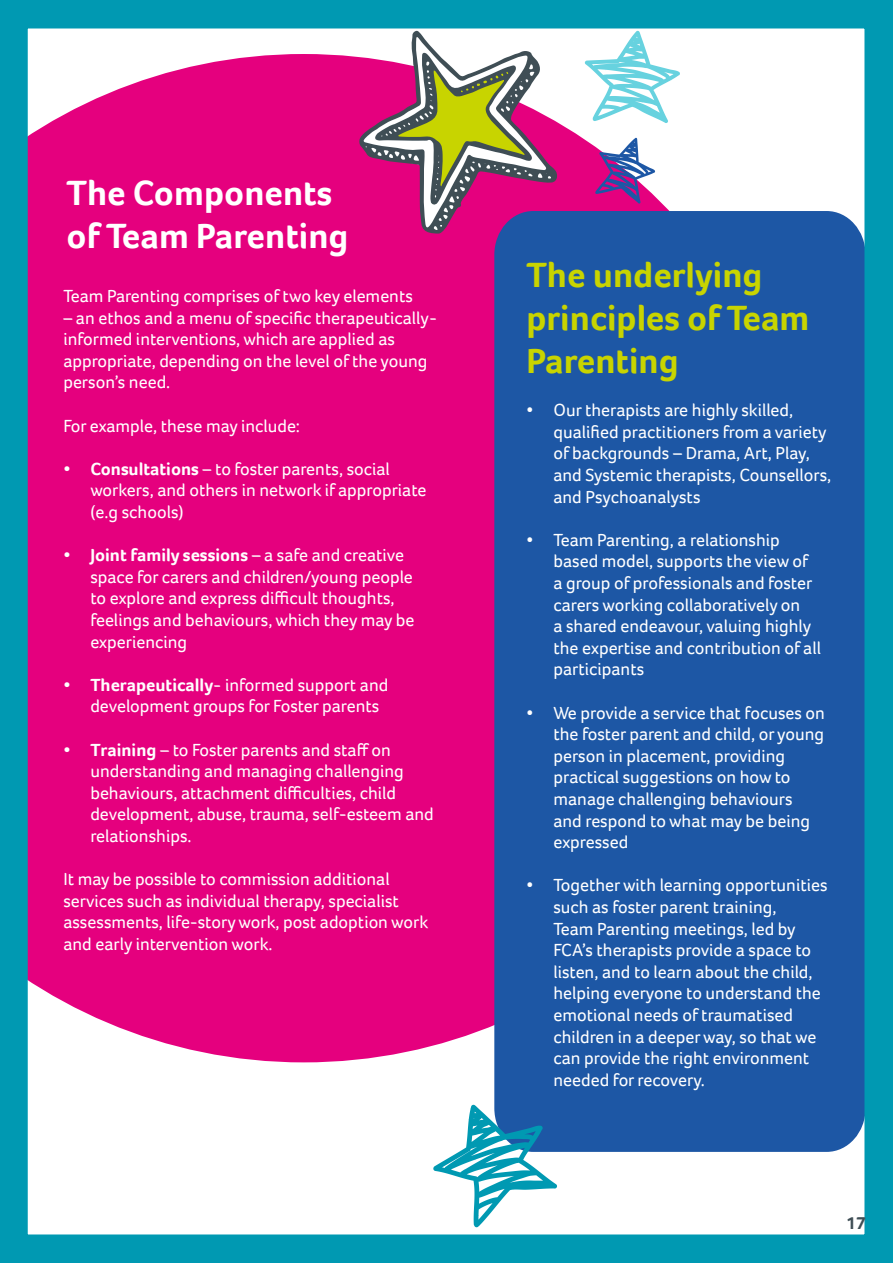
<style>
.page{position:relative;width:893px;height:1263px;background:#fff}
.page>*{position:absolute;margin:0;border:0;box-sizing:border-box;transform-origin:0 0}
.t1{font:700 36px/43.2px "Foco";color:#c8d400}
.t2{font:700 36px/43.2px "Foco";color:#fff}
.t3{font:18px/21.6px "Foco";color:#fff}
.t4{font:700 18px "Foco";color:#3f4e55}
.s1{font-weight:700}
</style>
<div class="page">
<div style="left:29px;top:54px;width:641px;height:1008px;background:#e5007e"></div>
<div style="left:494px;top:211px;width:370px;height:941px;background:#1d57a5"></div>
<svg style="left:359px;top:30px;width:198px;height:204px"></svg>
<svg style="left:595px;top:138px;width:60px;height:66px"></svg>
<svg style="left:585px;top:31px;width:95px;height:92px"></svg>
<svg style="left:433px;top:1105px;width:124px;height:122px"></svg>
<div style="left:0;top:0;width:893px;height:1263px;border:28px solid #0099b2"></div>
<h1 class="t2" style="left:67px;top:171px;width:283px">The Components of Team Parenting</h1>
<p class="t3" style="left:63px;top:285px;width:351px">Team Parenting comprises of two key elements</p>
<p class="t3" style="left:63px;top:306px;width:375px">– an ethos and a menu of specific therapeutically&shy;informed interventions, which are applied as appropriate, depending on the level of the young person’s need.</p>
<p class="t3" style="left:63px;top:414px;width:238px">For example, these may include:</p>
<p class="t3" style="left:90px;top:458px;width:338px;text-indent:-27px"><span class="s1">• Consultations –</span> to foster parents, social workers, and others in network if appropriate (e.g schools)</p>
<p class="t3" style="left:90px;top:544px;width:325px;text-indent:-27px"><span class="s1">• Joint family sessions –</span> a safe and creative space for carers and children/young people to explore and express difficult thoughts, feelings and behaviours, which they may be experiencing</p>
<p class="t3" style="left:90px;top:674px;width:300px;text-indent:-27px"><span class="s1">• Therapeutically-</span> informed support and development groups for Foster parents</p>
<p class="t3" style="left:90px;top:738px;width:345px;text-indent:-27px"><span class="s1">• Training –</span> to Foster parents and staff on understanding and managing challenging behaviours, attachment difficulties, child development, abuse, trauma, self-esteem and relationships.</p>
<p class="t3" style="left:63px;top:868px;width:366px">It may be possible to commission additional services such as individual therapy, specialist assessments, life-story work, post adoption work and early intervention work.</p>
<h1 class="t1" style="left:526px;top:252px;width:285px">The underlying principles of Team<br>Parenting</h1>
<p class="t3" style="left:553px;top:399px;width:279px;text-indent:-27px">• Our therapists are highly skilled, qualified practitioners from a variety of backgrounds – Drama, Art, Play, and Systemic therapists, Counsellors, and Psychoanalysts</p>
<p class="t3" style="left:553px;top:529px;width:269px;text-indent:-27px">• Team Parenting, a relationship based model, supports the view of a group of professionals and foster carers working collaboratively on<br>a shared endeavour, valuing highly the expertise and contribution of all participants</p>
<p class="t3" style="left:553px;top:701px;width:273px;text-indent:-27px">• We provide a service that focuses on the foster parent and child, or young person in placement, providing practical suggestions on how to manage challenging behaviours and respond to what may be being expressed</p>
<p class="t3" style="left:553px;top:874px;width:276px;text-indent:-27px">• Together with learning opportunities such as foster parent training,<br>Team Parenting meetings, led by FCA’s therapists provide a space to listen, and to learn about the child, helping everyone to understand the emotional needs of traumatised children in a deeper way, so that we can provide the right environment needed for recovery.</p>
<p class="t4" style="left:846px;top:1211px;width:21px">17</p>
</div>
